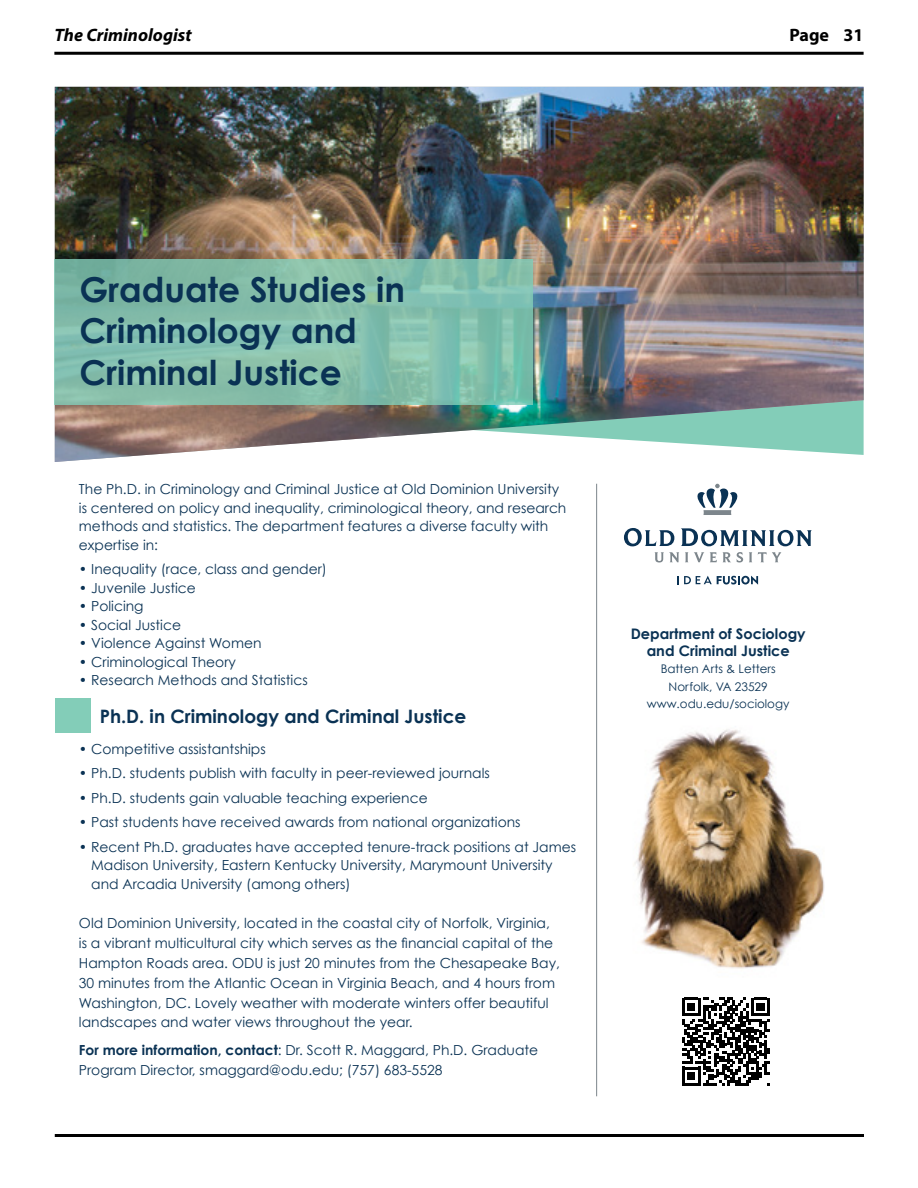
<style>
.page{position:relative;width:918px;height:1188px;background:#fff}
.page>*{position:absolute;margin:0;border:0;box-sizing:border-box;transform-origin:0 0}
.t1{font:700 34.35px/41.2px "Century Gothic";color:#0a3254}
.t2{font:700 18.45px "Century Gothic";color:#0a3254}
.t3{font:italic 700 18px "Myriad Pro";color:#000}
.t4{font:700 18px "Myriad Pro";color:#000}
.t5{font:700 14.55px/17.2px "Century Gothic";color:#0a3254;text-align:center}
.t6{font:13.95px/19.8px "Century Gothic";color:#0a3254}
.t7{font:11.85px/17.2px "Century Gothic";color:#0a3254;text-align:center}
.s1{font-weight:700}
</style>
<div class="page">
<hr style="left:54px;top:52px;width:810px;height:3px;background:#000">
<hr style="left:55px;top:1134px;width:809px;height:3px;background:#000">
<img style="left:597px;top:702px;width:228px;height:279px">
<img style="left:55px;top:87px;width:809px;height:375px">
<svg style="left:697px;top:484px;width:41px;height:31px"></svg>
<svg style="left:624px;top:528px;width:50px;height:18px"></svg>
<svg style="left:681px;top:528px;width:131px;height:18px"></svg>
<svg style="left:654px;top:552px;width:25px;height:11px"></svg>
<svg style="left:685px;top:552px;width:19px;height:10px"></svg>
<svg style="left:710px;top:552px;width:21px;height:10px"></svg>
<svg style="left:737px;top:552px;width:6px;height:11px"></svg>
<svg style="left:749px;top:552px;width:3px;height:10px"></svg>
<svg style="left:758px;top:552px;width:24px;height:10px"></svg>
<svg style="left:677px;top:576px;width:81px;height:9px"></svg>
<hr style="left:596px;top:484px;width:1px;height:612px;background:#7d868c">
<svg style="left:55px;top:259px;width:477px;height:145px;background:#83beab"></svg>
<div style="left:55px;top:698px;width:35px;height:34px;background:#83cdb8"></div>
<svg style="left:682px;top:998px;width:88px;height:87px"></svg>
<p class="t3" style="left:54px;top:23px;width:139px">The Criminologist</p>
<p class="t4" style="left:789px;top:23px;width:76px">Page 31</p>
<h1 class="t1" style="left:79px;top:268px;width:327px">Graduate Studies in<br>Criminology and<br>Criminal Justice</h1>
<p class="t6" style="left:79px;top:480px;width:489px;line-height:18.5px">The Ph.D. in Criminology and Criminal Justice at Old Dominion University is centered on policy and inequality, criminological theory, and research methods and statistics. The department features a diverse faculty with expertise in:</p>
<p class="t6" style="left:79px;top:559px;width:250px">• Inequality (race, class and gender)</p>
<p class="t6" style="left:79px;top:577px;width:118px">• Juvenile Justice</p>
<p class="t6" style="left:79px;top:596px;width:66px">• Policing</p>
<p class="t6" style="left:79px;top:614px;width:104px">• Social Justice</p>
<p class="t6" style="left:79px;top:633px;width:184px">• Violence Against Women</p>
<p class="t6" style="left:79px;top:651px;width:158px">• Criminological Theory</p>
<p class="t6" style="left:79px;top:670px;width:230px">• Research Methods and Statistics</p>
<h2 class="t2" style="left:100px;top:705px;width:368px">Ph.D. in Criminology and Criminal Justice</h2>
<p class="t6" style="left:79px;top:739px;width:188px">• Competitive assistantships</p>
<p class="t6" style="left:79px;top:763px;width:412px">• Ph.D. students publish with faculty in peer-reviewed journals</p>
<p class="t6" style="left:79px;top:788px;width:350px">• Ph.D. students gain valuable teaching experience</p>
<p class="t6" style="left:79px;top:812px;width:443px">• Past students have received awards from national organizations</p>
<p class="t6" style="left:91px;top:837px;width:486px;line-height:18.5px;text-indent:-12px">• Recent Ph.D. graduates have accepted tenure-track positions at James<br>Madison University, Eastern Kentucky University, Marymount University and Arcadia University (among others)</p>
<p class="t6" style="left:79px;top:913px;width:483px">Old Dominion University, located in the coastal city of Norfolk, Virginia, is a vibrant multicultural city which serves as the financial capital of the Hampton Roads area. ODU is just 20 minutes from the Chesapeake Bay, 30 minutes from the Atlantic Ocean in Virginia Beach, and 4 hours from Washington, DC. Lovely weather with moderate winters offer beautiful landscapes and water views throughout the year.</p>
<p class="t6" style="left:79px;top:1040px;width:461px"><span class="s1">For more information, contact</span>: Dr. Scott R. Maggard, Ph.D. Graduate<br>Program Director, smaggard@odu.edu; (757) 683-5528</p>
<p class="t5" style="left:631px;top:625px;width:177px">Department of Sociology and Criminal Justice</p>
<p class="t7" style="left:647px;top:660px;width:144px">Batten Arts &amp; Letters<br>Norfolk, VA 23529 www.odu.edu/sociology</p>
</div>
